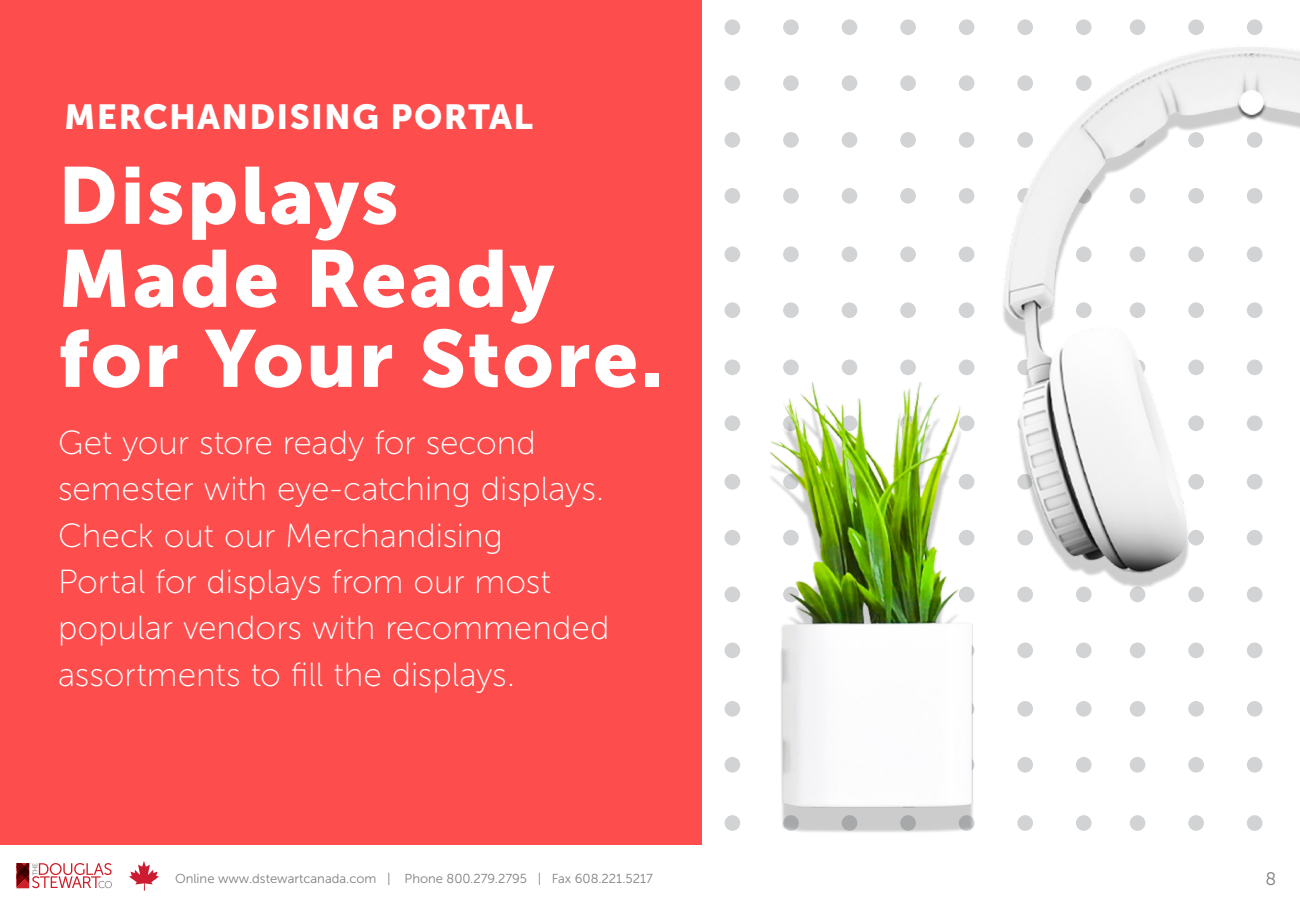
<style>
.page{position:relative;width:1300px;height:900px;background:#fff}
.page>*{position:absolute;margin:0;border:0;box-sizing:border-box;transform-origin:0 0}
.t1{font:80px/81.5px "Museo Sans 900";letter-spacing:.03em;color:#fff}
.t2{font:34.6px "Museo Sans 900";letter-spacing:.04em;color:#fff}
.t3{font:33.4px/46.4px "Museo Sans 100";color:#fff}
.t4{font:18px "Museo Sans 300";color:#808080}
.t5{font:13px "Museo Sans 300";color:#808080}
</style>
<div class="page">
<div style="left:725px;top:19px;width:15px;height:16px;background:#d1d3d4;border-radius:50%"></div>
<div style="left:783px;top:19px;width:16px;height:16px;background:#d1d3d4;border-radius:50%"></div>
<div style="left:842px;top:19px;width:15px;height:16px;background:#d1d3d4;border-radius:50%"></div>
<div style="left:900px;top:19px;width:16px;height:16px;background:#d1d3d4;border-radius:50%"></div>
<div style="left:959px;top:19px;width:15px;height:16px;background:#d1d3d4;border-radius:50%"></div>
<div style="left:1017px;top:19px;width:16px;height:16px;background:#d1d3d4;border-radius:50%"></div>
<div style="left:1076px;top:19px;width:16px;height:16px;background:#d1d3d4;border-radius:50%"></div>
<div style="left:725px;top:75px;width:15px;height:16px;background:#d1d3d4;border-radius:50%"></div>
<div style="left:725px;top:132px;width:15px;height:16px;background:#d1d3d4;border-radius:50%"></div>
<div style="left:725px;top:188px;width:15px;height:16px;background:#d1d3d4;border-radius:50%"></div>
<div style="left:725px;top:246px;width:15px;height:16px;background:#d1d3d4;border-radius:50%"></div>
<div style="left:725px;top:302px;width:15px;height:16px;background:#d1d3d4;border-radius:50%"></div>
<div style="left:1130px;top:19px;width:15px;height:16px;background:#d1d3d4;border-radius:50%"></div>
<div style="left:1188px;top:19px;width:16px;height:16px;background:#d1d3d4;border-radius:50%"></div>
<div style="left:1247px;top:19px;width:16px;height:16px;background:#d1d3d4;border-radius:50%"></div>
<div style="left:725px;top:360px;width:15px;height:15px;background:#d1d3d4;border-radius:50%"></div>
<div style="left:725px;top:415px;width:15px;height:16px;background:#d1d3d4;border-radius:50%"></div>
<div style="left:725px;top:474px;width:15px;height:16px;background:#d1d3d4;border-radius:50%"></div>
<div style="left:725px;top:530px;width:15px;height:16px;background:#d1d3d4;border-radius:50%"></div>
<div style="left:725px;top:587px;width:15px;height:15px;background:#d1d3d4;border-radius:50%"></div>
<div style="left:725px;top:643px;width:15px;height:15px;background:#d1d3d4;border-radius:50%"></div>
<div style="left:725px;top:701px;width:15px;height:16px;background:#d1d3d4;border-radius:50%"></div>
<div style="left:725px;top:757px;width:15px;height:16px;background:#d1d3d4;border-radius:50%"></div>
<div style="left:725px;top:815px;width:15px;height:16px;background:#d1d3d4;border-radius:50%"></div>
<div style="left:0;top:0;width:702px;height:845px;background:#fd4d4d"></div>
<img style="left:769px;top:47px;width:531px;height:785px">
<svg style="left:17px;top:863px;width:95px;height:25px"></svg>
<svg style="left:129px;top:861px;width:30px;height:30px"></svg>
<p class="t2" style="left:64px;top:98px;width:470px">MERCHANDISING PORTAL</p>
<h1 class="t1" style="left:58px;top:155px;width:607px">Displays<br>Made Ready for Your Store.</h1>
<p class="t3" style="left:58px;top:420px;width:553px">Get your store ready for second semester with eye-catching displays.<br>Check out our Merchandising<br>Portal for displays from our most popular vendors with recommended assortments to fill the displays.</p>
<p class="t5" style="left:175px;top:871px;width:479px">Online www.dstewartcanada.com | Phone 800.279.2795 | Fax 608.221.5217</p>
<p class="t4" style="left:1266px;top:869px;width:12px">8</p>
</div>
